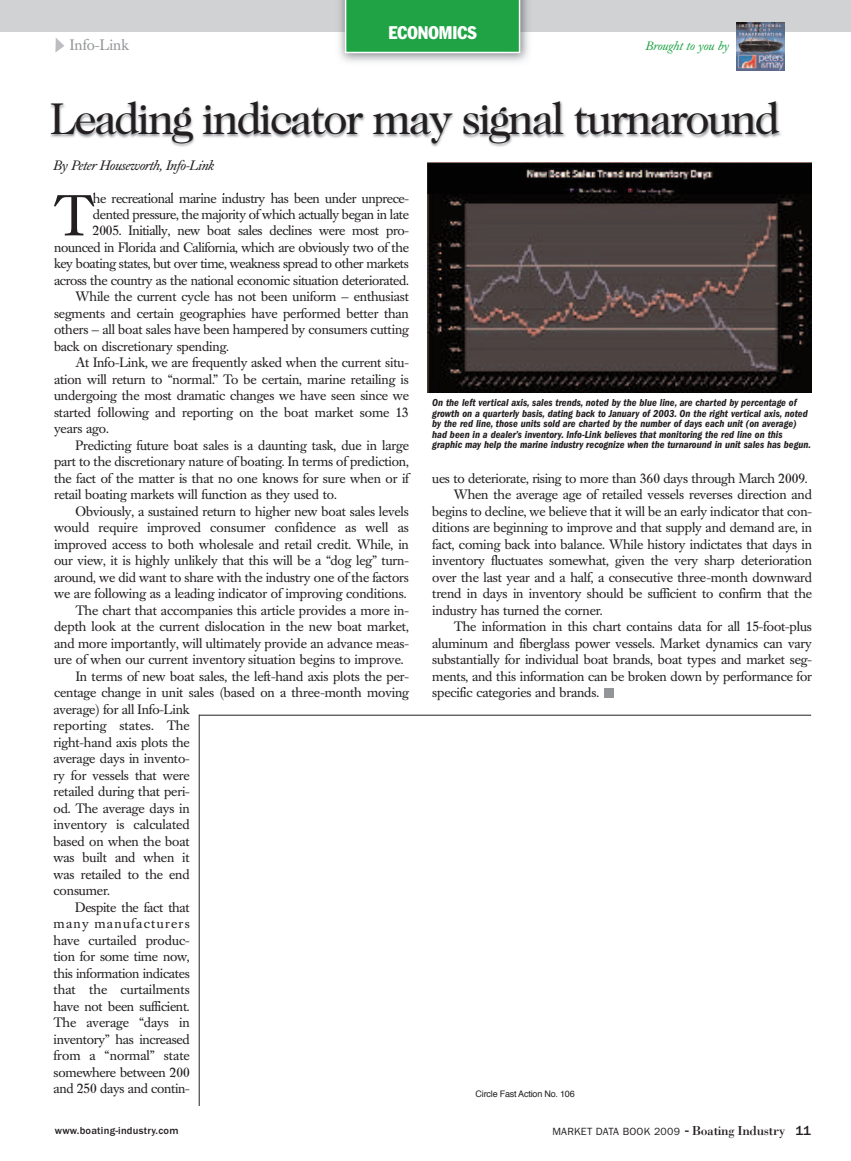
<style>
.page{position:relative;width:851px;height:1161px;background:#fff}
.page>*{position:absolute;margin:0;border:0;box-sizing:border-box;transform-origin:0 0}
.t1{font:57px "Caslon Book BE";color:#231f20}
.t2{font:45px "Caslon Two Twenty Four";letter-spacing:-.055em;color:#231f20}
.t3{font:condensed 18px "Franklin Gothic";color:#fff}
.t4{font:15px "Caslon Book BE";color:#939598}
.t5{font:13.5px "Caslon Book BE";letter-spacing:-.01em;color:#231f20}
.t6{font:italic 13.5px "Caslon Book BE";letter-spacing:-.015em;color:#231f20}
.t7{font:13.5px "Caslon Book BE";letter-spacing:.01em;color:#231f20}
.t8{font:13.5px "Caslon Book BE";letter-spacing:.095em;color:#231f20}
.t9{font:italic 12px "Caslon Book BE";color:#1fa345}
.t10{font:italic 600 condensed 10.5px/10.5px "Franklin Gothic";color:#231f20}
.t11{font:10.5px "Franklin Gothic";letter-spacing:.025em;color:#231f20}
.t12{font:500 10.5px "Franklin Gothic";letter-spacing:.025em;color:#231f20}
.t13{font:9px "Helvetica";letter-spacing:-.015em;color:#231f20}
.s1{font-weight:500;font-size:15px}
.s2{font-family:"Bodoni";font-size:13.5px}
.s3{font-weight:500;font-size:13.5px}
</style>
<div class="page">
<div style="left:0;top:0;width:850px;height:31px;background:#d1d2d4"></div>
<img style="left:334px;top:0;width:201px;height:62px">
<div style="left:345px;top:0;width:175px;height:53px;background:#1fa345"></div>
<svg style="left:55px;top:38px;width:9px;height:15px"></svg>
<hr style="left:199px;top:715px;width:612px;height:1px;background:#231f20">
<hr style="left:199px;top:715px;width:1px;height:391px;background:#231f20">
<img style="left:427px;top:193px;width:384px;height:199px">
<img style="left:50px;top:102px;width:762px;height:91px">
<img style="left:54px;top:167px;width:355px;height:26px">
<img style="left:92px;top:192px;width:52px;height:1px">
<img style="left:427px;top:163px;width:384px;height:30px">
<div style="left:604px;top:688px;width:10px;height:10px;background:#939598"></div>
<img style="left:736px;top:23px;width:49px;height:48px">
<p class="t4" style="left:70px;top:39px;width:61px">Info-Link</p>
<p class="t3" style="left:388px;top:27px;width:90px">ECONOMICS</p>
<p class="t9" style="left:645px;top:42px;width:84px">Brought to you by</p>
<p class="t2" style="left:50px;top:101px;width:731px">Leading indicator may signal turnaround</p>
<p class="t6" style="left:53px;top:160px;width:162px">By Peter Houseworth, Info-Link</p>
<p class="t1" style="left:54px;top:193px;width:42px">T</p>
<p class="t5" style="left:93px;top:193px;width:317px">he recreational marine industry has been under unprece-</p>
<p class="t5" style="left:93px;top:209px;width:317px">dented pressure, the majority of which actually began in late</p>
<p class="t5" style="left:93px;top:226px;width:317px">2005. Initially, new boat sales declines were most pro-</p>
<p class="t5" style="left:54px;top:242px;width:356px">nounced in Florida and California, which are obviously two of the</p>
<p class="t5" style="left:54px;top:259px;width:356px">key boating states, but over time, weakness spread to other markets</p>
<p class="t5" style="left:54px;top:275px;width:356px">across the country as the national economic situation deteriorated.</p>
<p class="t5" style="left:76px;top:292px;width:335px">While the current cycle has not been uniform — enthusiast</p>
<p class="t5" style="left:54px;top:308px;width:356px">segments and certain geographies have performed better than</p>
<p class="t5" style="left:54px;top:325px;width:356px">others — all boat sales have been hampered by consumers cutting</p>
<p class="t5" style="left:54px;top:341px;width:176px">back on discretionary spending.</p>
<p class="t5" style="left:76px;top:358px;width:335px">At Info-Link, we are frequently asked when the current situ-</p>
<p class="t5" style="left:54px;top:374px;width:356px">ation will return to “normal.” To be certain, marine retailing is</p>
<p class="t5" style="left:54px;top:391px;width:356px">undergoing the most dramatic changes we have seen since we</p>
<p class="t5" style="left:54px;top:407px;width:356px">started following and reporting on the boat market some 13</p>
<p class="t5" style="left:54px;top:424px;width:56px">years ago.</p>
<p class="t5" style="left:76px;top:440px;width:335px">Predicting future boat sales is a daunting task, due in large</p>
<p class="t5" style="left:54px;top:457px;width:356px">part to the discretionary nature of boating. In terms of prediction,</p>
<p class="t5" style="left:54px;top:473px;width:356px">the fact of the matter is that no one knows for sure when or if</p>
<p class="t5" style="left:54px;top:490px;width:284px">retail boating markets will function as they used to.</p>
<p class="t5" style="left:76px;top:506px;width:335px">Obviously, a sustained return to higher new boat sales levels</p>
<p class="t5" style="left:54px;top:523px;width:356px">would require improved consumer confidence as well as</p>
<p class="t5" style="left:54px;top:539px;width:356px">improved access to both wholesale and retail credit. While, in</p>
<p class="t5" style="left:54px;top:556px;width:356px">our view, it is highly unlikely that this will be a “dog leg” turn-</p>
<p class="t5" style="left:54px;top:572px;width:356px">around, we did want to share with the industry one of the factors</p>
<p class="t5" style="left:54px;top:589px;width:354px">we are following as a leading indicator of improving conditions.</p>
<p class="t5" style="left:76px;top:605px;width:335px">The chart that accompanies this article provides a more in-</p>
<p class="t5" style="left:54px;top:622px;width:356px">depth look at the current dislocation in the new boat market,</p>
<p class="t5" style="left:54px;top:638px;width:356px">and more importantly, will ultimately provide an advance meas-</p>
<p class="t5" style="left:54px;top:655px;width:351px">ure of when our current inventory situation begins to improve.</p>
<p class="t5" style="left:76px;top:671px;width:335px">In terms of new boat sales, the left-hand axis plots the per-</p>
<p class="t5" style="left:54px;top:688px;width:356px">centage change in unit sales (based on a three-month moving</p>
<p class="t10" style="left:432px;top:398px;width:380px">On the left vertical axis, sales trends, noted by the blue line, are charted by percentage of growth on a quarterly basis, dating back to January of 2003. On the right vertical axis, noted by the red line, those units sold are charted by the number of days each unit (on average) had been in a dealer’s inventory. Info-Link believes that monitoring the red line on this graphic may help the marine industry recognize when the turnaround in unit sales has begun.</p>
<p class="t5" style="left:432px;top:473px;width:377px">ues to deteriorate, rising to more than 360 days through March 2009.</p>
<p class="t5" style="left:454px;top:490px;width:359px">When the average age of retailed vessels reverses direction and</p>
<p class="t5" style="left:432px;top:506px;width:381px">begins to decline, we believe that it will be an early indicator that con-</p>
<p class="t5" style="left:432px;top:523px;width:381px">ditions are beginning to improve and that supply and demand are, in</p>
<p class="t5" style="left:432px;top:539px;width:381px">fact, coming back into balance. While history indictates that days in</p>
<p class="t5" style="left:432px;top:556px;width:381px">inventory fluctuates somewhat, given the very sharp deterioration</p>
<p class="t5" style="left:432px;top:572px;width:381px">over the last year and a half, a consecutive three-month downward</p>
<p class="t5" style="left:432px;top:589px;width:381px">trend in days in inventory should be sufficient to confirm that the</p>
<p class="t5" style="left:432px;top:605px;width:172px">industry has turned the corner.</p>
<p class="t5" style="left:454px;top:622px;width:359px">The information in this chart contains data for all 15-foot-plus</p>
<p class="t5" style="left:432px;top:638px;width:381px">aluminum and fiberglass power vessels. Market dynamics can vary</p>
<p class="t5" style="left:432px;top:655px;width:381px">substantially for individual boat brands, boat types and market seg-</p>
<p class="t5" style="left:432px;top:671px;width:381px">ments, and this information can be broken down by performance for</p>
<p class="t5" style="left:432px;top:688px;width:168px">specific categories and brands.</p>
<p class="t5" style="left:54px;top:704px;width:138px">average) for all Info-Link</p>
<p class="t7" style="left:54px;top:721px;width:138px">reporting states. The</p>
<p class="t5" style="left:54px;top:737px;width:138px">right-hand axis plots the</p>
<p class="t5" style="left:54px;top:754px;width:138px">average days in invento-</p>
<p class="t5" style="left:54px;top:770px;width:138px">ry for vessels that were</p>
<p class="t5" style="left:54px;top:787px;width:138px">retailed during that peri-</p>
<p class="t5" style="left:54px;top:803px;width:138px">od. The average days in</p>
<p class="t5" style="left:54px;top:820px;width:138px">inventory is calculated</p>
<p class="t5" style="left:54px;top:836px;width:138px">based on when the boat</p>
<p class="t5" style="left:54px;top:853px;width:138px">was built and when it</p>
<p class="t5" style="left:54px;top:869px;width:138px">was retailed to the end</p>
<p class="t5" style="left:54px;top:886px;width:58px">consumer.</p>
<p class="t5" style="left:75px;top:902px;width:116px">Despite the fact that</p>
<p class="t8" style="left:54px;top:919px;width:138px">many manufacturers</p>
<p class="t5" style="left:54px;top:935px;width:138px">have curtailed produc-</p>
<p class="t5" style="left:54px;top:952px;width:138px">tion for some time now,</p>
<p class="t5" style="left:54px;top:968px;width:138px">this information indicates</p>
<p class="t5" style="left:54px;top:985px;width:138px">that the curtailments</p>
<p class="t5" style="left:54px;top:1001px;width:138px">have not been sufficient.</p>
<p class="t5" style="left:54px;top:1018px;width:138px">The average “days in</p>
<p class="t5" style="left:54px;top:1034px;width:138px">inventory” has increased</p>
<p class="t5" style="left:54px;top:1051px;width:138px">from a “normal” state</p>
<p class="t5" style="left:54px;top:1067px;width:138px">somewhere between 200</p>
<p class="t5" style="left:54px;top:1084px;width:138px">and 250 days and contin-</p>
<p class="t13" style="left:475px;top:1090px;width:101px">Circle Fast Action No. 106</p>
<p class="t12" style="left:55px;top:1127px;width:125px">www.boating-industry.com</p>
<p class="t11" style="left:552px;top:1127px;width:260px">MARKET DATA BOOK 2009 <span class="s1">-</span> <span class="s2">Boating Industry</span> <span class="s3">11</span></p>
</div>
